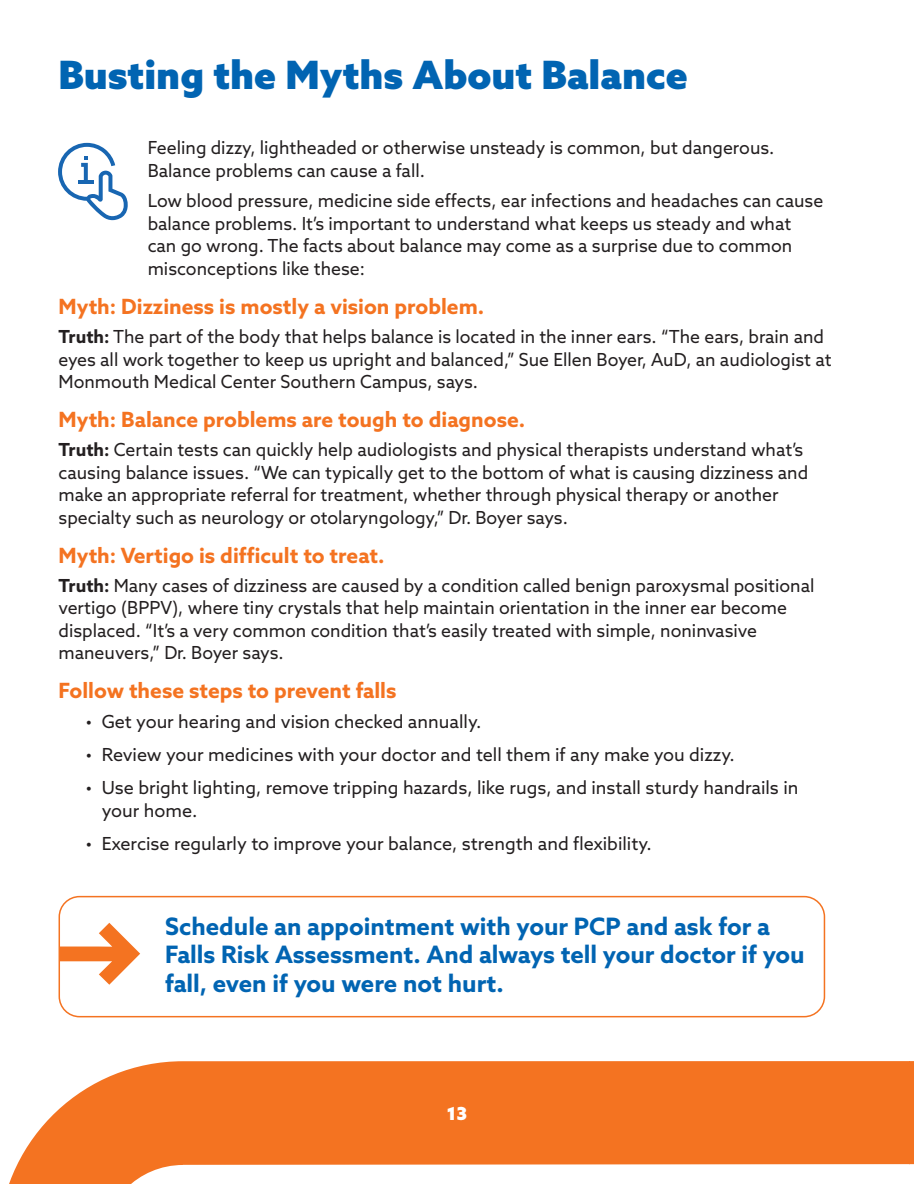
<style>
.page{position:relative;width:914px;height:1184px;background:#fff}
.page>*{position:absolute;margin:0;border:0;box-sizing:border-box;transform-origin:0 0}
.Headline{font:900 39px "Azo Sans";color:#0164b2}
.Callout_box_-_Text{font:700 24px/28.5px "Azo Sans";color:#0164b2}
.Subhead{font:700 21px "Azo Sans";color:#f47321}
.Body{font:18px/22.5px "Azo Sans";color:#231f20}
.Subhead-2{font:900 18px "Azo Sans";color:#fff}
.s1{font-weight:700}
</style>
<div class="page">
<svg style="left:9px;top:1061px;width:899px;height:123px;fill:#f47321"></svg>
<svg style="left:58px;top:143px;width:70px;height:77px"></svg>
<div style="left:58px;top:896px;width:767px;height:121px;border:2px solid #f47321;border-radius:20px"></div>
<svg style="left:59px;top:922px;width:81px;height:83px"></svg>
<svg style="left:908px;top:1061px;width:6px;height:104px"></svg>
<p class="Headline" style="left:58px;top:49px;width:631px">Busting the Myths About Balance</p>
<p class="Body" style="left:148px;top:136px;width:628px">Feeling dizzy, lightheaded or otherwise unsteady is common, but dangerous.<br>Balance problems can cause a fall.</p>
<p class="Body" style="left:148px;top:189px;width:677px">Low blood pressure, medicine side effects, ear infections and headaches can cause balance problems. It’s important to understand what keeps us steady and what can go wrong. The facts about balance may come as a surprise due to common misconceptions like these:</p>
<p class="Subhead" style="left:58px;top:292px;width:427px">Myth: Dizziness is mostly a vision problem.</p>
<p class="Body" style="left:58px;top:325px;width:774px"><span class="s1">Truth:</span> The part of the body that helps balance is located in the inner ears. “The ears, brain and eyes all work together to keep us upright and balanced,” Sue Ellen Boyer, AuD, an audiologist at<br>Monmouth Medical Center Southern Campus, says.</p>
<p class="Subhead" style="left:58px;top:405px;width:468px">Myth: Balance problems are tough to diagnose.</p>
<p class="Body" style="left:58px;top:438px;width:751px"><span class="s1">Truth:</span> Certain tests can quickly help audiologists and physical therapists understand what’s causing balance issues. “We can typically get to the bottom of what is causing dizziness and make an appropriate referral for treatment, whether through physical therapy or another specialty such as neurology or otolaryngology,” Dr. Boyer says.</p>
<p class="Subhead" style="left:58px;top:541px;width:327px">Myth: Vertigo is difficult to treat.</p>
<p class="Body" style="left:58px;top:574px;width:757px"><span class="s1">Truth:</span> Many cases of dizziness are caused by a condition called benign paroxysmal positional vertigo (BPPV), where tiny crystals that help maintain orientation in the inner ear become displaced. “It’s a very common condition that’s easily treated with simple, noninvasive maneuvers,” Dr. Boyer says.</p>
<p class="Subhead" style="left:58px;top:677px;width:339px">Follow these steps to prevent falls</p>
<p class="Body" style="left:86px;top:709px;width:397px">• Get your hearing and vision checked annually.</p>
<p class="Body" style="left:86px;top:743px;width:650px">• Review your medicines with your doctor and tell them if any make you dizzy.</p>
<p class="Body" style="left:102px;top:776px;width:698px;text-indent:-16px">• Use bright lighting, remove tripping hazards, like rugs, and install sturdy handrails in your home.</p>
<p class="Body" style="left:86px;top:832px;width:568px">• Exercise regularly to improve your balance, strength and flexibility.</p>
<p class="Callout_box_-_Text" style="left:165px;top:911px;width:641px">Schedule an appointment with your PCP and ask for a<br>Falls Risk Assessment. And always tell your doctor if you fall, even if you were not hurt.</p>
<p class="Subhead-2" style="left:447px;top:1101px;width:22px">13</p>
</div>
